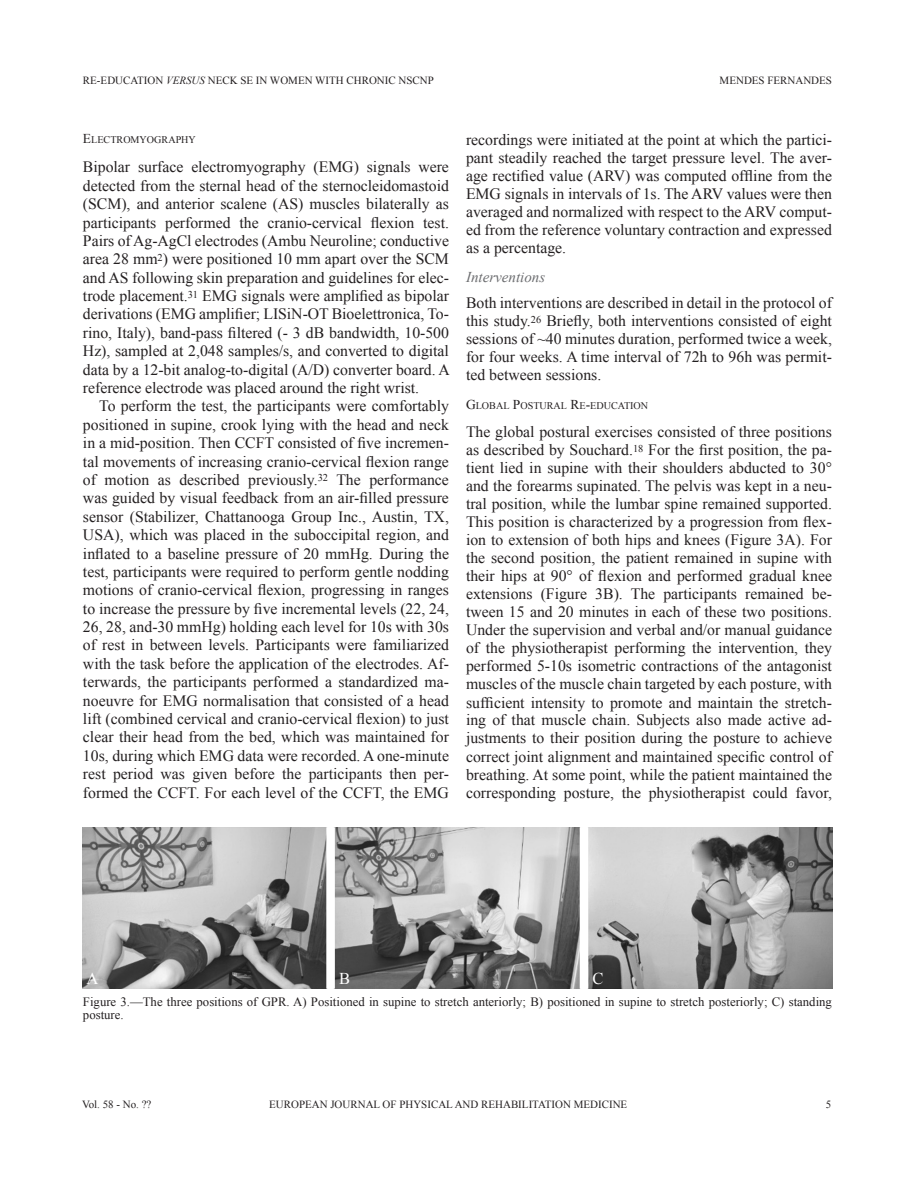
<style>
.page{position:relative;width:915px;height:1191px;background:#fff}
.page>*{position:absolute;margin:0;border:0;box-sizing:border-box;transform-origin:0 0}
.FIgure_Letters_White{font:16.5px "Times New Roman";color:#fff}
.Paragraph_Post_Head{font:15.75px/18px "Times New Roman";color:#231f20;text-align:justify}
.Paragraph{font:15.75px/18.5px "Times New Roman";color:#231f20;text-align:justify}
.Head2{font:italic 15px "Times New Roman";color:#6c6d70}
.Fig_Caption{font:12.75px/12.8px "Times New Roman";color:#231f20}
.t1{font:10.95px "Times New Roman";color:#231f20}
.Head4{font:10.2px "Times New Roman";color:#231f20}
.s1{font-style:italic}
.s2{font-size:13.5px}
</style>
<div class="page">
<img style="left:82px;top:827px;width:749px;height:161px">
<div style="left:326px;top:827px;width:9px;height:161px;background:#fff"></div>
<div style="left:579px;top:827px;width:9px;height:161px;background:#fff"></div>
<p class="t1" style="left:83px;top:73px;width:33px">RE-EDUCATIO</p>
<p class="t1" style="left:155px;top:73px;width:177px">N <span class="s1">VERSUS</span> NECK SE IN WOMEN WITH</p>
<p class="t1" style="left:346px;top:73px;width:9px">CHRO</p>
<p class="t1" style="left:377px;top:73px;width:55px">NIC NSCNP</p>
<p class="t1" style="left:719px;top:73px;width:112px">MENDES FERNANDES</p>
<p class="Head4" style="left:83px;top:133px;width:114px"><span class="s2">E</span>LECTROMYOGRAPHY</p>
<p class="Paragraph_Post_Head" style="left:83px;top:158px;width:368px;line-height:18.5px">Bipolar surface electromyography (EMG) signals were detected from the sternal head of the sternocleidomastoid (SCM), and anterior scalene (AS ) muscles bilaterally as participants performed the cranio-cervical flexion test.<br>Pairs of Ag-AgCl electrodes (Ambu Neuroline; conductive area 28 mm<sup>2</sup>) were positioned 10 mm apart over the SCM and AS following skin preparation and guidelines for elec&shy;trode placement.<sup>31</sup> EMG signals were amplified as bipolar derivations (EMG amplifier; LISiN-OT Bioelettronica, To&shy;rino, Italy), band-pass filtered (- 3 dB bandwidth, 10-500<br>Hz), sampled at 2,048 samples/s, and converted to digital data by a 12-bit analog-to-digital (A/D) converter board. A reference electrode was placed around the right wrist.</p>
<p class="Paragraph" style="left:83px;top:397px;width:367px;text-indent:16px">To perform the test, the participants were comfortably positioned in supine, crook lying with the head and neck in a mid-position. Then CCFT consisted of five incremen&shy;tal movements of increasing cranio-cervical flexion range of motion as described previously.<sup>32</sup> The performance was guided by visual feedback from an air-filled pressure sensor (Stabilizer, Chattanooga Group Inc., Austin, TX, USA</p>
<p class="Paragraph" style="left:83px;top:525px;width:367px;text-indent:31px">), which was placed in the suboccipital region, and inflated to a baseline pressure of 20 mmHg. During the test, participants were required to perform gentle nodding motions of cranio-cervical flexion, progressing in ranges to increase the pressure by five incremental levels (22, 24, 26, 28, and-30 mmHg) holding each level for 10s with 30s of rest in between levels. Participants were familiarized with the task before the application of the electrodes. Af&shy;terwards, the participants performed a standardized ma&shy;noeuvre for EMG normalisation that consisted of a head lift (combined cervical and cranio-cervical flexion) to just clear their head from the bed, which was maintained for 10s, during which EMG data were recorded. A one-minute rest period was given before the participants then per&shy;formed the CCFT</p>
<p class="Paragraph" style="left:196px;top:782px;width:158px">. For each level of the CCFT</p>
<p class="Paragraph" style="left:381px;top:782px;width:69px">, the EMG</p>
<p class="Paragraph" style="left:466px;top:130px;width:367px;line-height:18px">recordings were initiated at the point at which the partici&shy;pant steadily reached the target pressure level. The aver&shy;age rectified value (ARV) was computed offline from the EMG signals in intervals of 1s. The ARV values were then averaged and normalized with respect to the ARV comput&shy;ed from the reference voluntary contraction and expressed as a percentage.</p>
<p class="Head2" style="left:466px;top:266px;width:81px">Interventions</p>
<p class="Paragraph_Post_Head" style="left:466px;top:294px;width:369px">Both interventions are described in detail in the protocol of this study.<sup>26</sup> Briefly, both interventions consisted of eight sessions of ~40 minutes duration, performed twice a week, for four weeks. A time interval of 72h to 96h was permit&shy;ted between sessions.</p>
<p class="Head4" style="left:466px;top:399px;width:184px"><span class="s2">G</span>LOBAL <span class="s2">P</span>OSTURAL <span class="s2">R</span>E<span class="s2">-</span>EDUCATION</p>
<p class="Paragraph_Post_Head" style="left:466px;top:422px;width:367px">The global postural exercises consisted of three positions as described by Souchard.<sup>18</sup> For the first position, the pa&shy;tient lied in supine with their shoulders abducted to 30° and the forearms supinated. The pelvis was kept in a neu&shy;tral position, while the lumbar spine remained supported.<br>This position is characterized by a progression from flex&shy;ion to extension of both hips and knees (Figure 3A). For the second position, the patient remained in supine with their hips at 90° of flexion and performed gradual knee extensions (Figure 3B). The participants remained be&shy;tween 15 and 20 minutes in each of these two positions.<br>Under the supervision and verbal and/or manual guidance of the physiotherapist performing the intervention, they performed 5-10s isometric contractions of the antagonist muscles of the muscle chain targeted by each posture, with sufficient intensity to promote and maintain the stretch&shy;ing of that muscle chain. Subjects also made active ad&shy;justments to their position during the posture to achieve correct joint alignment and maintained specific control of breathing. At some point, while the patient maintained the corresponding posture, the physiotherapist could favor,</p>
<p class="FIgure_Letters_White" style="left:86px;top:967px;width:13px">A</p>
<p class="FIgure_Letters_White" style="left:339px;top:967px;width:11px">B</p>
<p class="FIgure_Letters_White" style="left:592px;top:967px;width:11px">C</p>
<p class="Fig_Caption" style="left:83px;top:995px;width:750px">Figure 3.—The three positions of GPR. A) Positioned in supine to stretch anteriorly; B) positioned in supine to stretch posteriorly; C) standing posture.</p>
<p class="t1" style="left:82px;top:1097px;width:71px">Vol. 58 - No. ??</p>
<p class="t1" style="left:269px;top:1097px;width:352px">European Journal of Physical and Rehabilitation Medicine</p>
<p class="t1" style="left:825px;top:1097px;width:7px">5</p>
</div>
